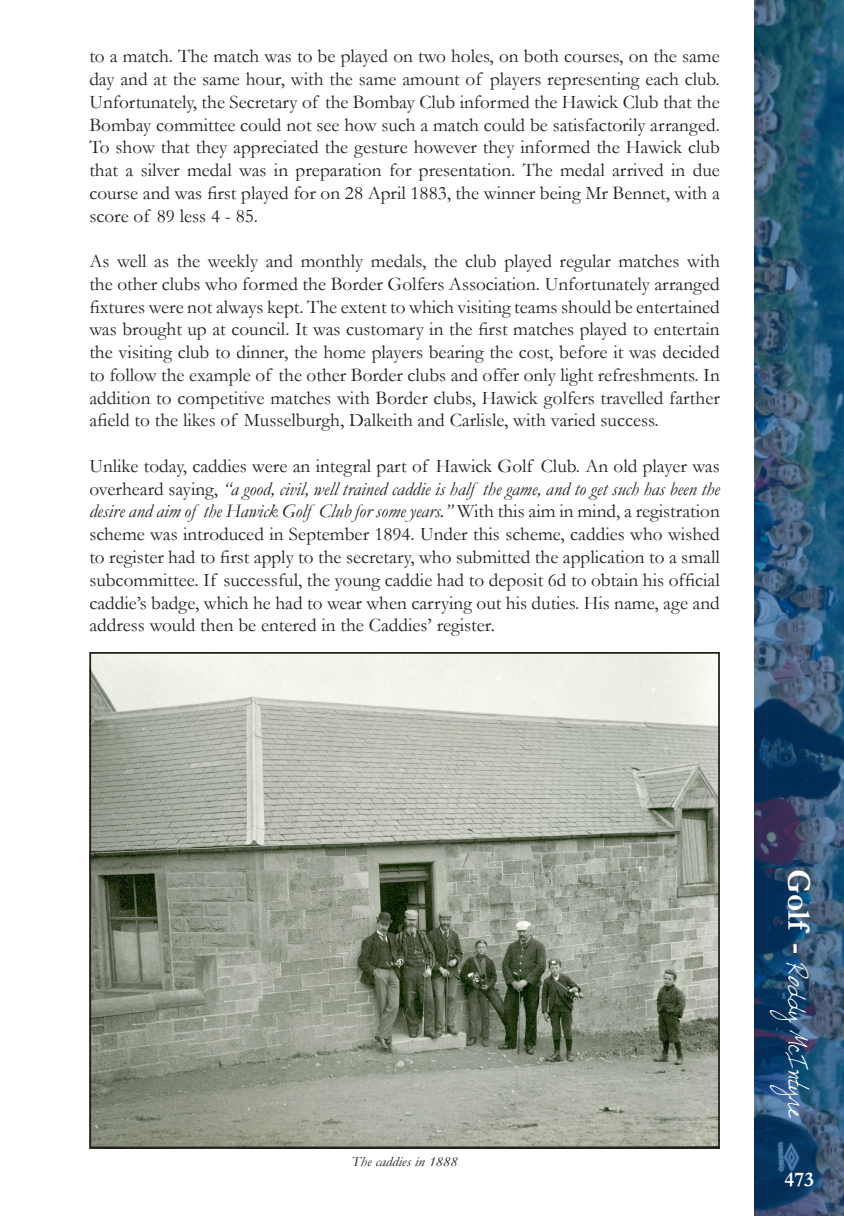
<style>
.page{position:relative;width:844px;height:1216px;background:#fff}
.page>*{position:absolute;margin:0;border:0;box-sizing:border-box;transform-origin:0 0}
.t1{font:21px "My Boyfriend's Handwriting";color:#fff}
.t2{font:700 21px "Garamond";color:#fff}
.t3{font:19.25px/22.8px "Garamond";color:#231f20;text-align:justify}
.t4{font:italic 14px "Garamond";color:#231f20;scale:1.1 1}
.s1{font-style:italic}
.s2{font-family:"Garamond";font-weight:700;font-size:33.25px}
</style>
<div class="page">
<img style="left:754px;top:0;width:89px;height:1215px">
<img style="left:92px;top:655px;width:624px;height:490px">
<div style="left:89px;top:652px;width:630px;height:496px;border:2px solid #231f20"></div>
<p class="t3" style="left:89px;top:45px;width:632px">to a match. The match was to be played on two holes, on both courses, on the same day and at the same hour, with the same amount of players representing each club.<br>Unfortunately, the Secretary of the Bombay Club informed the Hawick Club that the Bombay committee could not see how such a match could be satisfactorily arranged.<br>To show that they appreciated the gesture however they informed the Hawick club that a silver medal was in preparation for presentation. The medal arrived in due course and was first played for on 28 April 1883, the winner being Mr Bennet, with a score of 89 less 4 - 85.</p>
<p class="t3" style="left:89px;top:249px;width:632px">As well as the weekly and monthly medals, the club played regular matches with the other clubs who formed the Border Golfers Association. Unfortunately arranged fixtures were not always kept. The extent to which visiting teams should be entertained was brought up at council. It was customary in the first matches played to entertain the visiting club to dinner, the home players bearing the cost, before it was decided to follow the example of the other Border clubs and offer only light refreshments. In addition to competitive matches with Border clubs, Hawick golfers travelled farther afield to the likes of Musselburgh, Dalkeith and Carlisle, with varied success.</p>
<p class="t3" style="left:89px;top:454px;width:631px">Unlike today, caddies were an integral part of Hawick Golf Club. An old player was overheard saying, <span class="s1">“a good, civil, well trained caddie is half the game, and to get such has been the desire and aim of the Hawick Golf Club for some years.”</span> With this aim in mind, a registration scheme was introduced in September 1894. Under this scheme, caddies who wished to register had to first apply to the secretary, who submitted the application to a small subcommittee. If successful, the young caddie had to deposit 6d to obtain his official caddie’s badge, which he had to wear when carrying out his duties. His name, age and address would then be entered in the Caddies’ register<span class="s1">.</span></p>
<p class="t4" style="left:351px;top:1153px;width:98px">The caddies in 1888</p>
<p class="t1" style="left:807px;top:869px;width:250px;rotate:90deg"><span class="s2">Golf -</span> Roddy McIntyre</p>
<p class="t2" style="left:784px;top:1166px;width:31px">473</p>
</div>
